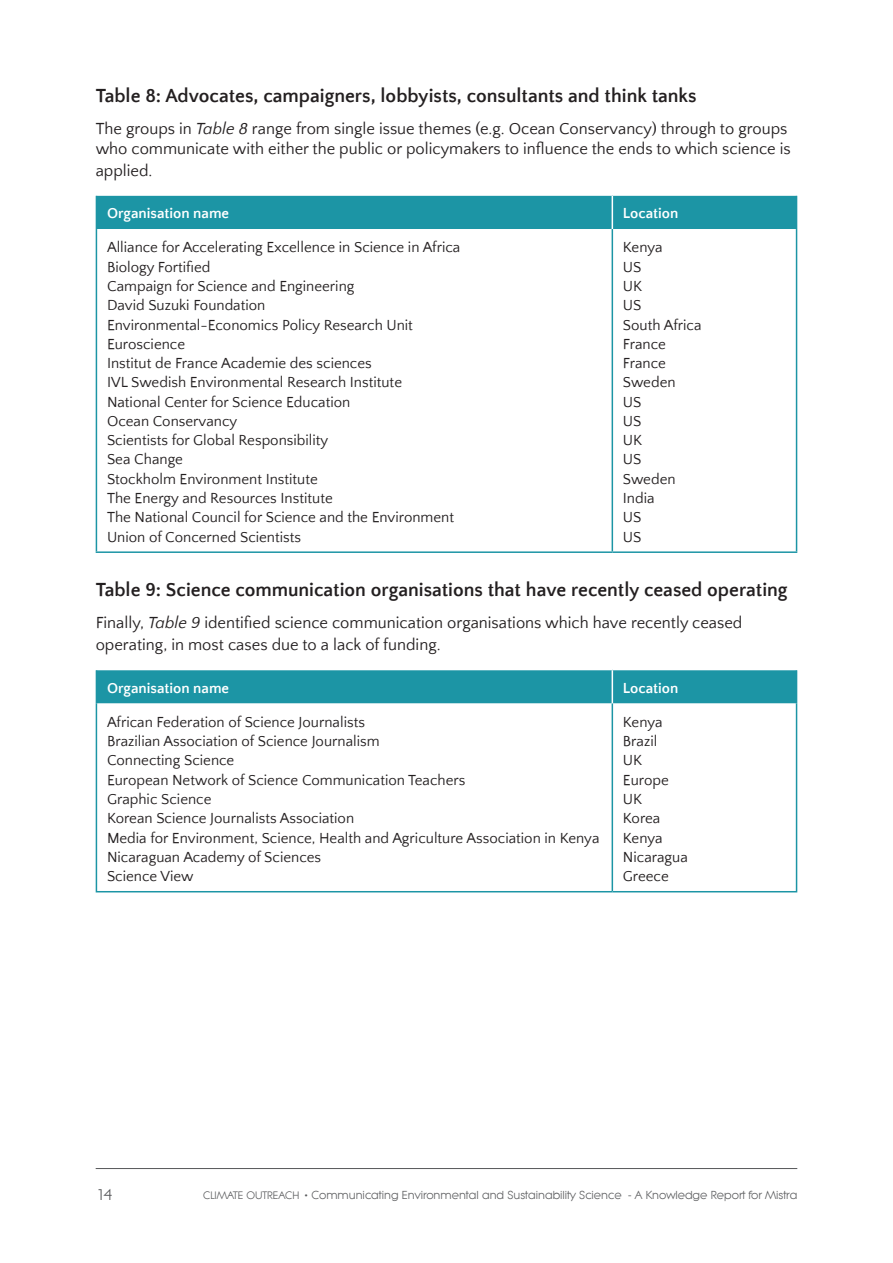
<style>
.page{position:relative;width:893px;height:1263px;background:#fff}
.page>*{position:absolute;margin:0;border:0;box-sizing:border-box;transform-origin:0 0}
.Black_title{font:700 19.5px "Quattrocento Sans";color:#231f20}
.t1{font:16.5px/19.8px "Quattrocento Sans";color:#231f20}
.TOC_Body{font:15px "Quattrocento Sans";color:#231f20}
.TOC_Body-2{font:700 15px "Quattrocento Sans";color:#fff}
.t2{font:15px "Litera Serial";color:#57585a}
.t3{font:11.25px "Litera Serial";color:#57585a}
.s1{font-style:italic}
.s2{font-size:10.5px}
.s3{font-family:"Quattrocento Sans";font-weight:700;font-size:15px}
</style>
<div class="page">
<hr style="left:96px;top:1168px;width:701px;height:1px;background:#57585a">
<div style="left:97px;top:196px;width:699px;height:33px;background:#1c95a5"></div>
<svg style="left:97px;top:229px;width:699px;height:322px"></svg>
<hr style="left:612px;top:196px;width:1px;height:33px;background:#fff">
<hr style="left:96px;top:196px;width:1px;height:33px;background:#1c95a5">
<hr style="left:796px;top:196px;width:1px;height:33px;background:#1c95a5">
<hr style="left:96px;top:229px;width:1px;height:322px;background:#1c95a5">
<hr style="left:612px;top:229px;width:1px;height:322px;background:#1c95a5">
<hr style="left:796px;top:229px;width:1px;height:322px;background:#1c95a5">
<hr style="left:96px;top:551px;width:516px;height:2px;background:#1c95a5">
<hr style="left:612px;top:551px;width:185px;height:2px;background:#1c95a5">
<div style="left:97px;top:670px;width:699px;height:33px;background:#1c95a5"></div>
<svg style="left:97px;top:703px;width:699px;height:188px"></svg>
<hr style="left:612px;top:670px;width:1px;height:33px;background:#fff">
<hr style="left:96px;top:670px;width:1px;height:33px;background:#1c95a5">
<hr style="left:796px;top:670px;width:1px;height:33px;background:#1c95a5">
<hr style="left:96px;top:703px;width:1px;height:188px;background:#1c95a5">
<hr style="left:612px;top:703px;width:1px;height:188px;background:#1c95a5">
<hr style="left:796px;top:703px;width:1px;height:188px;background:#1c95a5">
<hr style="left:96px;top:891px;width:516px;height:1px;background:#1c95a5">
<hr style="left:612px;top:891px;width:185px;height:1px;background:#1c95a5">
<p class="Black_title" style="left:96px;top:85px;width:602px">Table 8: Advocates, campaigners, lobbyists, consultants and think tanks</p>
<p class="t1" style="left:96px;top:119px;width:696px">The groups in <span class="s1">Table 8</span> range from single issue themes (e.g. Ocean Conservancy) through to groups who communicate with either the public or policymakers to influence the ends to which science is</p>
<p class="t1" style="left:96px;top:161px;width:58px">applied.</p>
<p class="TOC_Body-2" style="left:107px;top:206px;width:124px">Organisation name</p>
<p class="TOC_Body-2" style="left:623px;top:206px;width:57px">Location</p>
<p class="TOC_Body" style="left:107px;top:240px;width:355px">Alliance for Accelerating Excellence in Science in Africa</p>
<p class="TOC_Body" style="left:107px;top:259px;width:105px">Biology Fortified</p>
<p class="TOC_Body" style="left:107px;top:278px;width:249px">Campaign for Science and Engineering</p>
<p class="TOC_Body" style="left:107px;top:297px;width:160px">David Suzuki Foundation</p>
<p class="TOC_Body" style="left:107px;top:317px;width:307px">Environmental-Economics Policy Research Unit</p>
<p class="TOC_Body" style="left:107px;top:336px;width:80px">Euroscience</p>
<p class="TOC_Body" style="left:107px;top:355px;width:266px">Institut de France Academie des sciences</p>
<p class="TOC_Body" style="left:107px;top:375px;width:297px">IVL Swedish Environmental Research Institute</p>
<p class="TOC_Body" style="left:107px;top:394px;width:245px">National Center for Science Education</p>
<p class="TOC_Body" style="left:107px;top:413px;width:132px">Ocean Conservancy</p>
<p class="TOC_Body" style="left:107px;top:432px;width:223px">Scientists for Global Responsibility</p>
<p class="TOC_Body" style="left:107px;top:452px;width:77px">Sea Change</p>
<p class="TOC_Body" style="left:107px;top:471px;width:212px">Stockholm Environment Institute</p>
<p class="TOC_Body" style="left:107px;top:490px;width:227px">The Energy and Resources Institute</p>
<p class="TOC_Body" style="left:107px;top:510px;width:349px">The National Council for Science and the Environment</p>
<p class="TOC_Body" style="left:107px;top:529px;width:196px">Union of Concerned Scientists</p>
<p class="TOC_Body" style="left:623px;top:240px;width:41px">Kenya</p>
<p class="TOC_Body" style="left:623px;top:259px;width:20px">US</p>
<p class="TOC_Body" style="left:623px;top:278px;width:21px">UK</p>
<p class="TOC_Body" style="left:623px;top:297px;width:20px">US</p>
<p class="TOC_Body" style="left:623px;top:317px;width:80px">South Africa</p>
<p class="TOC_Body" style="left:623px;top:336px;width:44px">France</p>
<p class="TOC_Body" style="left:623px;top:355px;width:44px">France</p>
<p class="TOC_Body" style="left:623px;top:375px;width:54px">Sweden</p>
<p class="TOC_Body" style="left:623px;top:394px;width:20px">US</p>
<p class="TOC_Body" style="left:623px;top:413px;width:20px">US</p>
<p class="TOC_Body" style="left:623px;top:432px;width:21px">UK</p>
<p class="TOC_Body" style="left:623px;top:452px;width:20px">US</p>
<p class="TOC_Body" style="left:623px;top:471px;width:54px">Sweden</p>
<p class="TOC_Body" style="left:623px;top:490px;width:33px">India</p>
<p class="TOC_Body" style="left:623px;top:510px;width:20px">US</p>
<p class="TOC_Body" style="left:623px;top:529px;width:20px">US</p>
<p class="Black_title" style="left:96px;top:579px;width:693px">Table 9: Science communication organisations that have recently ceased operating</p>
<p class="t1" style="left:96px;top:613px;width:648px;line-height:21.6px">Finally, <span class="s1">Table 9</span> identified science communication organisations which have recently ceased operating, in most cases due to a lack of funding.</p>
<p class="TOC_Body-2" style="left:107px;top:680px;width:124px">Organisation name</p>
<p class="TOC_Body-2" style="left:623px;top:680px;width:57px">Location</p>
<p class="TOC_Body" style="left:107px;top:714px;width:259px">African Federation of Science Journalists</p>
<p class="TOC_Body" style="left:107px;top:733px;width:274px">Brazilian Association of Science Journalism</p>
<p class="TOC_Body" style="left:107px;top:753px;width:129px">Connecting Science</p>
<p class="TOC_Body" style="left:107px;top:772px;width:360px">European Network of Science Communication Teachers</p>
<p class="TOC_Body" style="left:107px;top:791px;width:106px">Graphic Science</p>
<p class="TOC_Body" style="left:107px;top:810px;width:249px">Korean Science Journalists Association</p>
<p class="TOC_Body" style="left:107px;top:830px;width:494px">Media for Environment, Science, Health and Agriculture Association in Kenya</p>
<p class="TOC_Body" style="left:107px;top:849px;width:216px">Nicaraguan Academy of Sciences</p>
<p class="TOC_Body" style="left:107px;top:868px;width:88px">Science View</p>
<p class="TOC_Body" style="left:623px;top:714px;width:41px">Kenya</p>
<p class="TOC_Body" style="left:623px;top:733px;width:36px">Brazil</p>
<p class="TOC_Body" style="left:623px;top:753px;width:21px">UK</p>
<p class="TOC_Body" style="left:623px;top:772px;width:47px">Europe</p>
<p class="TOC_Body" style="left:623px;top:791px;width:21px">UK</p>
<p class="TOC_Body" style="left:623px;top:810px;width:39px">Korea</p>
<p class="TOC_Body" style="left:623px;top:830px;width:41px">Kenya</p>
<p class="TOC_Body" style="left:623px;top:849px;width:66px">Nicaragua</p>
<p class="TOC_Body" style="left:623px;top:868px;width:47px">Greece</p>
<p class="t2" style="left:97px;top:1186px;width:17px">14</p>
<p class="t3" style="left:203px;top:1188px;width:596px"><span class="s2">CLIMATE OUTREACH</span> <span class="s3">•</span> Communicating Environmental and Sustainability Science - A Knowledge Report for Mistra</p>
</div>
